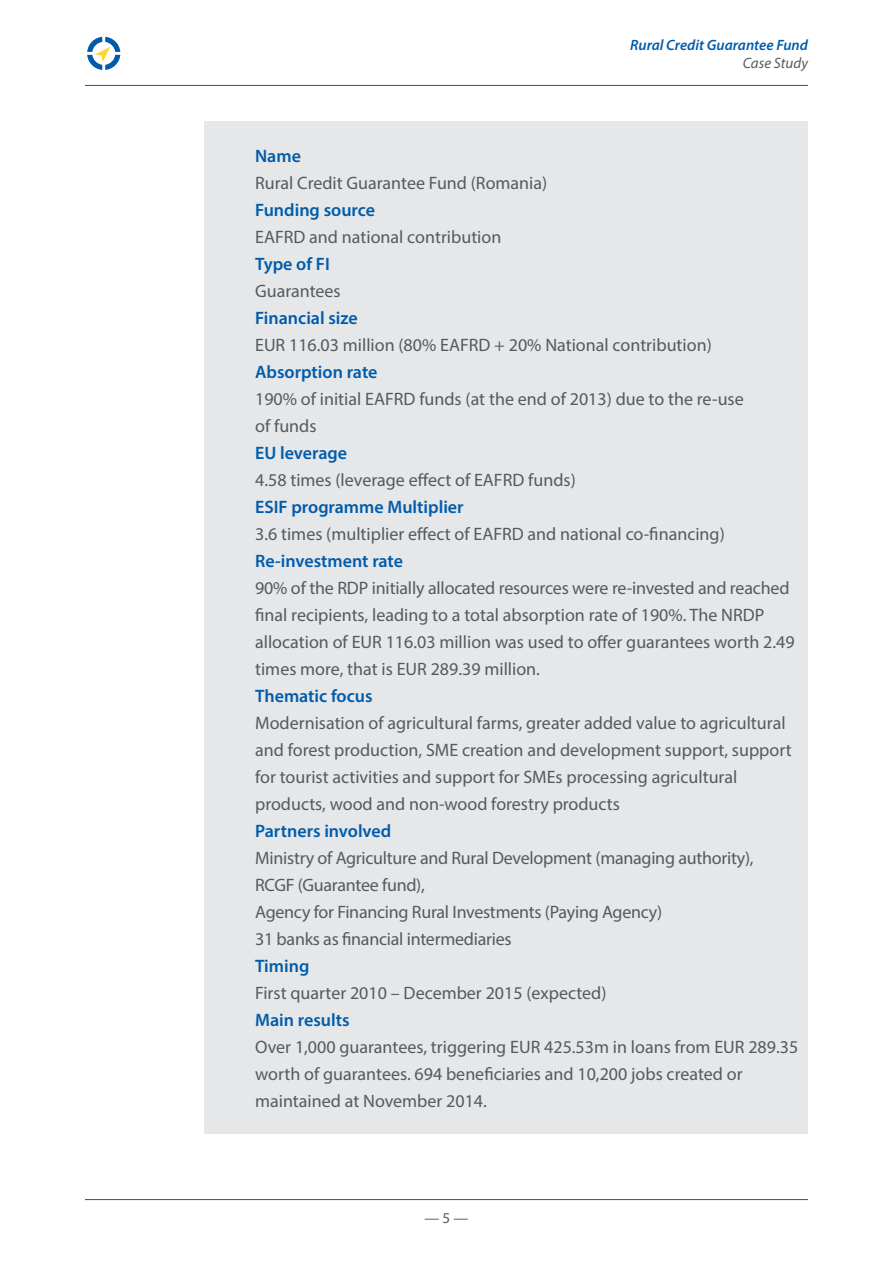
<style>
.page{position:relative;width:893px;height:1263px;background:#fff}
.page>*{position:absolute;margin:0;border:0;box-sizing:border-box;transform-origin:0 0}
.t1{font:18px/27px "Myriad Pro";color:#58595b}
.t2{font:600 18px "Myriad Pro";color:#005cab}
.t3{font:italic 600 15px "Myriad Pro";color:#005cab}
.t4{font:italic 15px "Myriad Pro";color:#58595b}
.t5{font:15px "Myriad Pro";color:#58595b}
</style>
<div class="page">
<hr style="left:85px;top:1199px;width:723px;height:1px;background:#005cab">
<hr style="left:85px;top:85px;width:723px;height:1px;background:#005cab">
<svg style="left:87px;top:37px;width:33px;height:33px"></svg>
<div style="left:204px;top:122px;width:604px;height:1012px;background:#e6e7e8"></div>
<p class="t3" style="left:630px;top:35px;width:179px">Rural Credit Guarantee Fund</p>
<p class="t4" style="left:743px;top:53px;width:67px">Case Study</p>
<p class="t2" style="left:255px;top:145px;width:47px">Name</p>
<p class="t1" style="left:255px;top:169px;width:294px">Rural Credit Guarantee Fund (Romania)</p>
<p class="t2" style="left:255px;top:199px;width:121px">Funding source</p>
<p class="t1" style="left:255px;top:223px;width:248px">EAFRD and national contribution</p>
<p class="t2" style="left:255px;top:253px;width:76px">Type of FI</p>
<p class="t1" style="left:255px;top:277px;width:87px">Guarantees</p>
<p class="t2" style="left:255px;top:307px;width:104px">Financial size</p>
<p class="t1" style="left:255px;top:331px;width:458px">EUR 116.03 million (80% EAFRD + 20% National contribution)</p>
<p class="t2" style="left:255px;top:361px;width:124px">Absorption rate</p>
<p class="t1" style="left:255px;top:385px;width:490px">190% of initial EAFRD funds (at the end of 2013) due to the re-use of funds</p>
<p class="t2" style="left:255px;top:442px;width:94px">EU leverage</p>
<p class="t1" style="left:255px;top:466px;width:322px">4.58 times (leverage effect of EAFRD funds)</p>
<p class="t2" style="left:255px;top:496px;width:210px">ESIF programme Multiplier</p>
<p class="t1" style="left:255px;top:520px;width:471px">3.6 times (multiplier effect of EAFRD and national co-financing)</p>
<p class="t2" style="left:255px;top:550px;width:149px">Re-investment rate</p>
<p class="t1" style="left:255px;top:574px;width:541px">90% of the RDP initially allocated resources were re-invested and reached final recipients, leading to a total absorption rate of 190%. The NRDP allocation of EUR 116.03 million was used to offer guarantees worth 2.49 times more, that is EUR 289.39 million.</p>
<p class="t2" style="left:255px;top:685px;width:119px">Thematic focus</p>
<p class="t1" style="left:255px;top:709px;width:538px">Modernisation of agricultural farms, greater added value to agricultural and forest production, SME creation and development support, support for tourist activities and support for SMEs processing agricultural products, wood and non-wood forestry products</p>
<p class="t2" style="left:255px;top:820px;width:138px">Partners involved</p>
<p class="t1" style="left:255px;top:844px;width:500px">Ministry of Agriculture and Rural Development (managing authority), RCGF (Guarantee fund),<br>Agency for Financing Rural Investments (Paying Agency)<br>31 banks as financial intermediaries</p>
<p class="t2" style="left:255px;top:955px;width:56px">Timing</p>
<p class="t1" style="left:255px;top:979px;width:353px">First quarter 2010 – December 2015 (expected)</p>
<p class="t2" style="left:255px;top:1009px;width:96px">Main results</p>
<p class="t1" style="left:255px;top:1033px;width:545px">Over 1,000 guarantees, triggering EUR 425.53m in loans from EUR 289.35 worth of guarantees. 694 beneficiaries and 10,200 jobs created or maintained at November 2014.</p>
<p class="t5" style="left:424px;top:1209px;width:46px">— 5 —</p>
</div>
